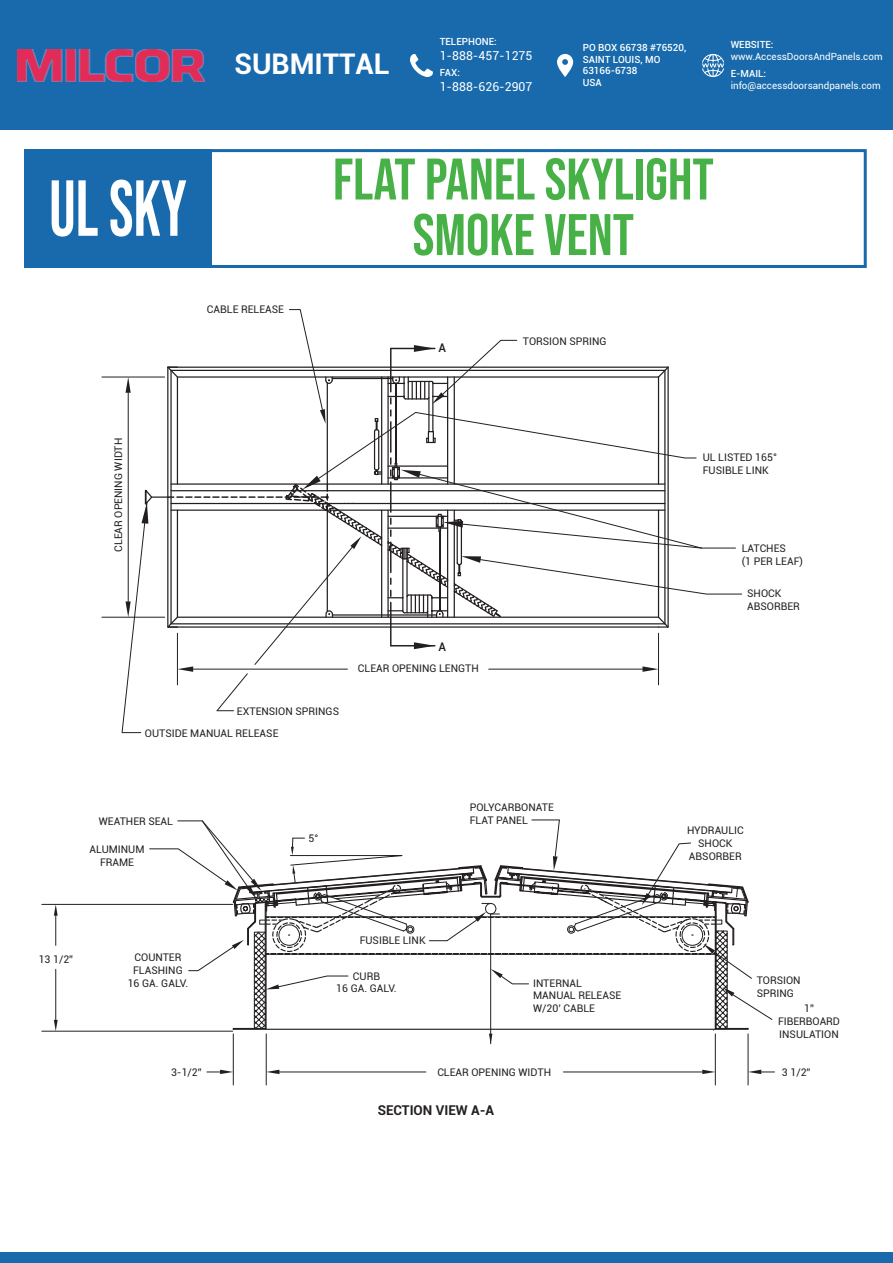
<style>
.page{position:relative;width:893px;height:1263px;background:#fff}
.page>*{position:absolute;margin:0;border:0;box-sizing:border-box;transform-origin:0 0}
.t1{font:79.2px "Bebas Neue";color:#fff;scale:.83 1}
.t2{font:58.5px/55.5px "Bebas Neue";color:#47b148;text-align:center}
.t3{font:700 28.5px "Roboto";color:#fff}
.t4{font:700 13.5px "Roboto";color:#231f20}
.t5{font:12.3px "Roboto";color:#fff}
.t6{font:500 12px "Roboto";color:#231f20}
.t7{font:10.5px/12.6px "Roboto";color:#231f20}
.t8{font:500 9.9px/11.9px "Roboto";color:#fff}
.t9{font:9.9px "Roboto";color:#fff}
</style>
<div class="page">
<div style="left:0;top:0;width:893px;height:130px;background:#186aac"></div>
<div style="left:0;top:1252px;width:893px;height:11px;background:#186aac"></div>
<div style="left:24px;top:149px;width:188px;height:119px;background:#186aac"></div>
<svg style="left:212px;top:149px;width:655px;height:119px"></svg>
<svg style="left:557px;top:54px;width:16px;height:23px"></svg>
<svg style="left:410px;top:54px;width:23px;height:23px"></svg>
<svg style="left:702px;top:54px;width:22px;height:23px"></svg>
<img style="left:18px;top:49px;width:186px;height:33px">
<hr style="left:233px;top:1034px;width:1px;height:51px;background:#231f20">
<hr style="left:266px;top:1034px;width:1px;height:51px;background:#231f20">
<hr style="left:279px;top:1071px;width:147px;height:1px;background:#231f20">
<svg style="left:207px;top:1070px;width:26px;height:4px"></svg>
<svg style="left:266px;top:1070px;width:13px;height:4px"></svg>
<hr style="left:563px;top:1071px;width:139px;height:1px;background:#231f20">
<hr style="left:715px;top:1034px;width:1px;height:51px;background:#231f20">
<hr style="left:748px;top:1034px;width:1px;height:51px;background:#231f20">
<svg style="left:748px;top:1070px;width:26px;height:4px"></svg>
<svg style="left:702px;top:1070px;width:13px;height:4px"></svg>
<hr style="left:42px;top:904px;width:191px;height:1px;background:#231f20">
<hr style="left:42px;top:1031px;width:191px;height:1px;background:#231f20">
<svg style="left:54px;top:1020px;width:4px;height:11px"></svg>
<hr style="left:55px;top:969px;width:1px;height:51px;background:#231f20">
<svg style="left:54px;top:904px;width:4px;height:41px"></svg>
<svg style="left:149px;top:819px;width:624px;height:226px"></svg>
<hr style="left:102px;top:617px;width:63px;height:1px;background:#231f20">
<hr style="left:102px;top:376px;width:63px;height:1px;background:#231f20">
<svg style="left:121px;top:309px;width:621px;height:425px"></svg>
<h3 class="t3" style="left:234px;top:43px;width:157px">SUBMITTAL</h3>
<p class="t8" style="left:440px;top:35px;width:59px">TELEPHONE:</p>
<p class="t5" style="left:440px;top:47px;width:94px">1-888-457-1275</p>
<p class="t8" style="left:440px;top:66px;width:22px">FAX:</p>
<p class="t5" style="left:440px;top:78px;width:94px">1-888-626-2907</p>
<p class="t8" style="left:583px;top:41px;width:105px">PO BOX 66738 #76520,<br>SAINT LOUIS, MO<br>63166-6738<br>USA</p>
<p class="t8" style="left:731px;top:39px;width:44px">WEBSITE:</p>
<p class="t9" style="left:731px;top:50px;width:153px">www.AccessDoorsAndPanels.com</p>
<p class="t8" style="left:731px;top:68px;width:37px">E-MAIL:</p>
<p class="t9" style="left:731px;top:79px;width:151px">info@accessdoorsandpanels.com</p>
<h1 class="t1" style="left:49px;top:164px;width:167px">uL SKY</h1>
<p class="t7" style="left:207px;top:303px;width:79px">CABLE RELEASE</p>
<h2 class="t2" style="left:333px;top:151px;width:382px">FLAT PANEL SKYLIGHT<br>SMOKE VENT</h2>
<p class="t6" style="left:438px;top:339px;width:9px">A</p>
<p class="t7" style="left:523px;top:335px;width:85px">TORSION SPRING</p>
<p class="t7" style="left:112px;top:552px;width:115px;rotate:-90deg">CLEAR OPENING WIDTH</p>
<p class="t6" style="left:438px;top:638px;width:9px">A</p>
<p class="t7" style="left:358px;top:661px;width:122px">CLEAR OPENING LENGTH</p>
<p class="t7" style="left:703px;top:451px;width:76px">UL LISTED 165°<br>FUSIBLE LINK</p>
<p class="t7" style="left:742px;top:542px;width:63px">LATCHES<br>(1 PER LEAF)</p>
<p class="t7" style="left:747px;top:587px;width:54px">SHOCK<br>ABSORBER</p>
<p class="t7" style="left:145px;top:699px;width:196px;line-height:22.5px;text-indent:92px">EXTENSION SPRINGS<br>OUTSIDE MANUAL RELEASE</p>
<p class="t7" style="left:99px;top:815px;width:76px">WEATHER SEAL</p>
<p class="t7" style="left:90px;top:842px;width:56px;text-align:center">ALUMINUM<br>FRAME</p>
<p class="t7" style="left:39px;top:952px;width:36px">13 1/2”</p>
<p class="t7" style="left:128px;top:951px;width:62px;text-align:center">COUNTER<br>FLASHING<br>16 GA. GALV.</p>
<p class="t7" style="left:171px;top:1065px;width:32px">3-1/2”</p>
<p class="t7" style="left:470px;top:801px;width:86px">POLYCARBONATE<br>FLAT PANEL</p>
<p class="t7" style="left:309px;top:832px;width:11px">5°</p>
<p class="t7" style="left:687px;top:824px;width:58px;text-align:center">HYDRAULIC<br>SHOCK<br>ABSORBER</p>
<p class="t7" style="left:360px;top:933px;width:67px">FUSIBLE LINK</p>
<p class="t7" style="left:336px;top:969px;width:62px;text-align:center">CURB<br>16 GA. GALV.</p>
<p class="t7" style="left:533px;top:976px;width:90px">INTERNAL<br>MANUAL RELEASE<br>W/20’ CABLE</p>
<p class="t7" style="left:437px;top:1065px;width:115px">CLEAR OPENING WIDTH</p>
<p class="t4" style="left:378px;top:1100px;width:118px">SECTION VIEW A-A</p>
<p class="t7" style="left:757px;top:974px;width:45px">TORSION<br>SPRING</p>
<p class="t7" style="left:778px;top:1002px;width:64px;text-align:center">1”<br>FIBERBOARD<br>INSULATION</p>
<p class="t7" style="left:782px;top:1065px;width:30px">3 1/2”</p>
</div>
